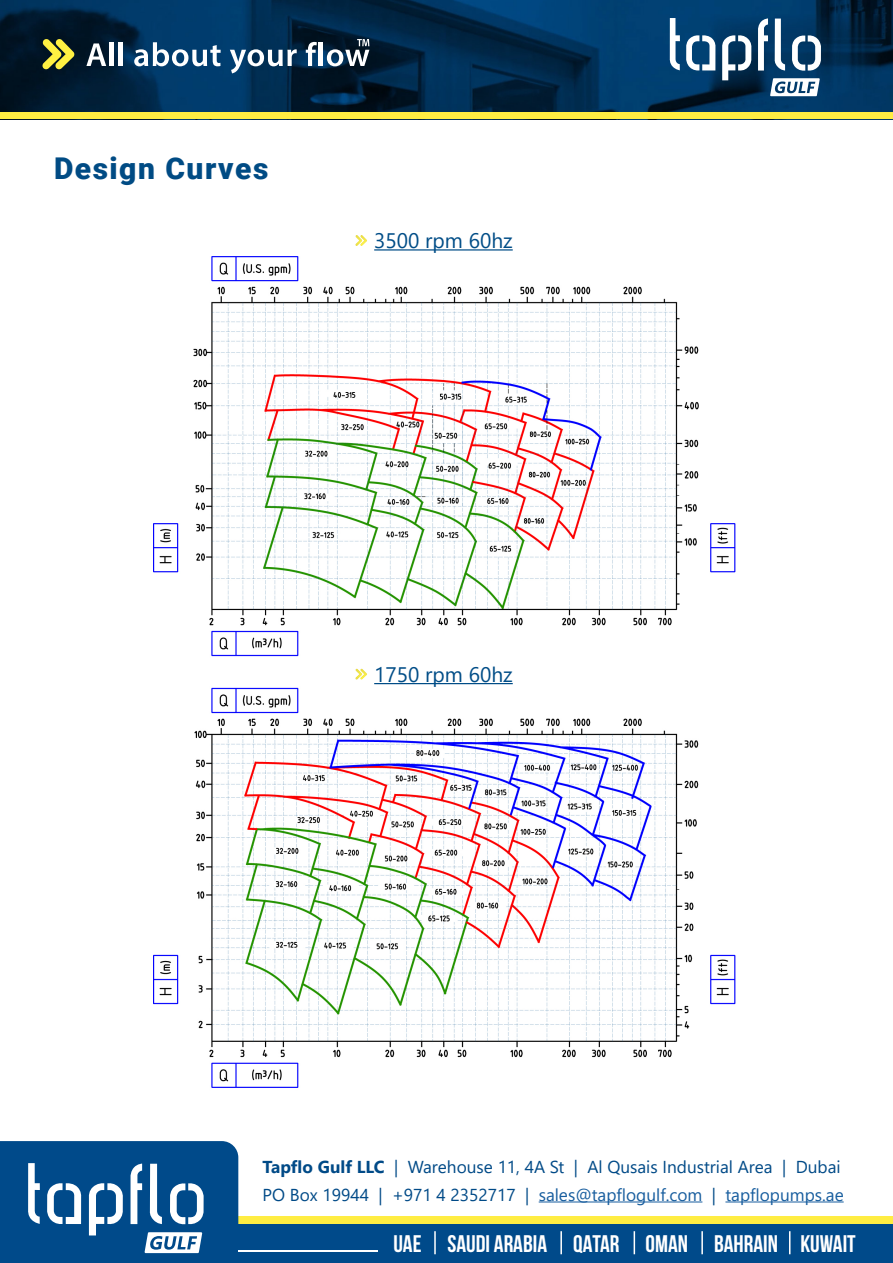
<style>
.page{position:relative;width:893px;height:1263px;background:#fff}
.page>*{position:absolute;margin:0;border:0;box-sizing:border-box;transform-origin:0 0}
.a-bebas_heading{font:900 30px "Roboto";letter-spacing:.05em;color:#004b84}
.t1{font:700 24px "Bebas Neue";color:#fff}
.t2{font:21px "Segoe UI";color:#004d87}
.t3{font:17.25px "Segoe UI";color:#004a87}
.t4{font:17.25px "Segoe UI";color:#175d9e}
.s1{font-weight:700}
.s2{color:#004a87}
</style>
<div class="page">
<img style="left:0;top:0;width:893px;height:112px">
<div style="left:0;top:112px;width:893px;height:7px;background:#ffed42"></div>
<svg style="left:669px;top:18px;width:152px;height:78px"></svg>
<svg style="left:42px;top:39px;width:33px;height:31px"></svg>
<svg style="left:86px;top:43px;width:20px;height:23px"></svg>
<hr style="left:110px;top:42px;width:4px;height:24px;background:#fff">
<hr style="left:119px;top:42px;width:4px;height:24px;background:#fff">
<svg style="left:134px;top:42px;width:87px;height:24px"></svg>
<svg style="left:230px;top:49px;width:67px;height:24px"></svg>
<svg style="left:306px;top:42px;width:11px;height:24px"></svg>
<hr style="left:319px;top:42px;width:4px;height:24px;background:#fff">
<svg style="left:327px;top:39px;width:42px;height:27px"></svg>
<div style="left:212px;top:1216px;width:681px;height:8px;background:#ffed42"></div>
<div style="left:0;top:1224px;width:893px;height:39px;background:#004a8a"></div>
<hr style="left:238px;top:1250px;width:140px;height:2px;background:#fff">
<svg style="left:0;top:1141px;width:238px;height:113px"></svg>
<hr style="left:434px;top:1231px;width:2px;height:23px;background:#fff">
<hr style="left:560px;top:1231px;width:2px;height:23px;background:#fff">
<svg style="left:634px;top:1231px;width:1px;height:23px"></svg>
<hr style="left:701px;top:1231px;width:2px;height:23px;background:#fff">
<svg style="left:789px;top:1231px;width:1px;height:23px"></svg>
<hr style="left:539px;top:1201px;width:163px;height:1px;background:#175d9e">
<hr style="left:725px;top:1201px;width:119px;height:1px;background:#175d9e">
<img style="left:154px;top:256px;width:582px;height:832px">
<div style="left:354px;top:230px;width:180px;height:35px;background:#fff"></div>
<div style="left:354px;top:680px;width:180px;height:36px;background:#fff"></div>
<div style="left:353px;top:233px;width:15px;height:13px;background:#231f20;opacity:.1"></div>
<hr style="left:374px;top:249px;width:139px;height:2px;background:#004d87">
<div style="left:351px;top:648px;width:179px;height:31px;background:#fff"></div>
<div style="left:353px;top:666px;width:15px;height:14px;background:#231f20;opacity:.1"></div>
<hr style="left:374px;top:683px;width:139px;height:1px;background:#004d87">
<p class="a-bebas_heading" style="left:54px;top:148px;width:216px">Design Curves</p>
<p class="t2" style="left:374px;top:221px;width:140px">3500 rpm 60hz</p>
<p class="t2" style="left:374px;top:654px;width:140px">1750 rpm 60hz</p>
<p class="t3" style="left:263px;top:1151px;width:580px"><span class="s1">Tapflo Gulf LLC</span> | Warehouse 11, 4A St | Al Qusais Industrial Area | Dubai</p>
<p class="t4" style="left:263px;top:1178px;width:583px"><span class="s2">PO Box 19944 | +971 4 2352717 |</span> sales@tapflogulf.com <span class="s2">|</span> tapflopumps.ae</p>
<p class="t1" style="left:393px;top:1230px;width:464px">UAE SAUDI ARABIA QATAR OMAN BAHRAIN KUWAIT</p>
</div>
